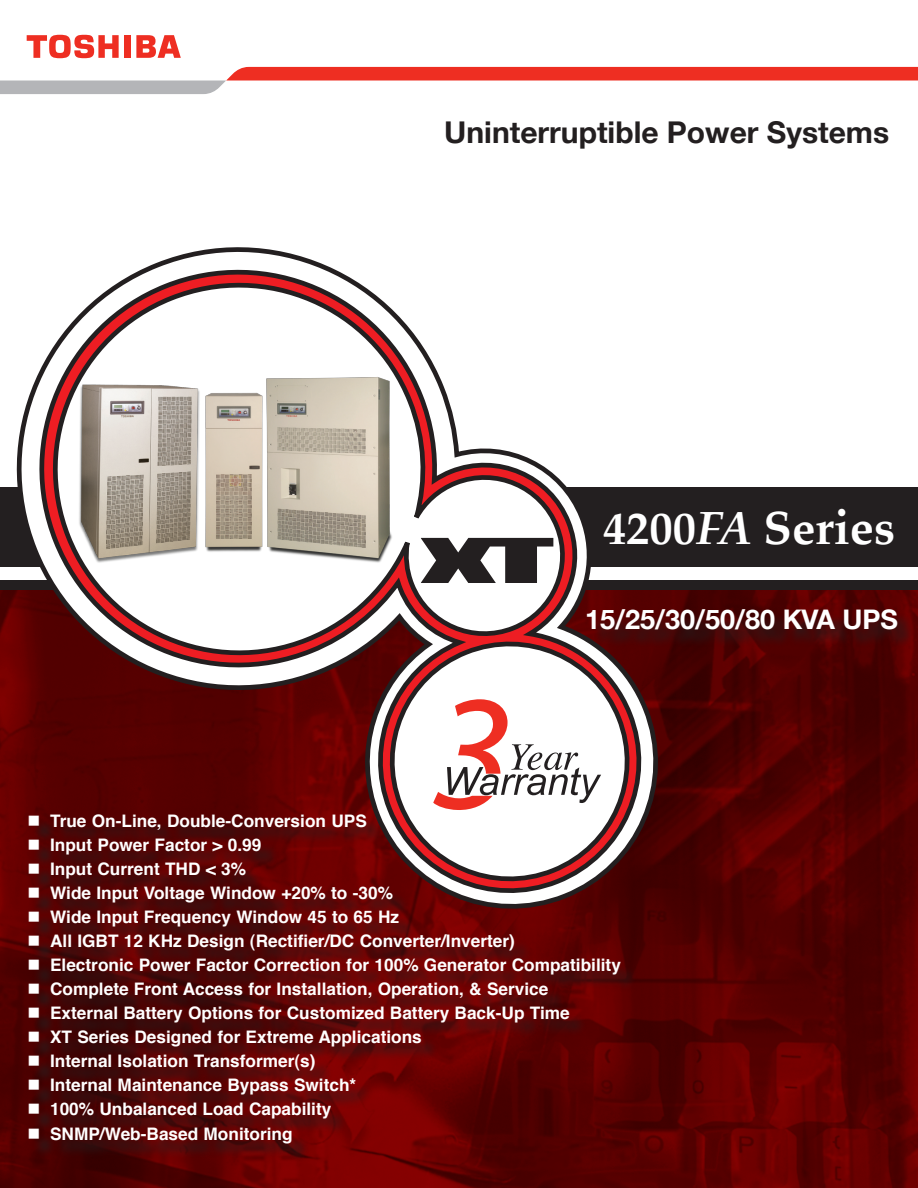
<style>
.page{position:relative;width:918px;height:1188px;background:#fff}
.page>*{position:absolute;margin:0;border:0;box-sizing:border-box;transform-origin:0 0}
.t1{font:700 46.5px "Palatino";color:#fff}
.t2{font:700 30px "Helvetica Neue";color:#231f20}
.t3{font:700 27px "Helvetica Neue";color:#fff}
.t4{font:700 17.25px "Helvetica";color:#fff}
.s1{font-style:italic}
.s2{font-size:48px}
</style>
<div class="page">
<img style="left:0;top:590px;width:918px;height:598px">
<div style="left:0;top:580px;width:918px;height:10px;background:#231f20"></div>
<div style="left:0;top:487px;width:918px;height:80px;background:#231f20"></div>
<div style="left:124px;top:35px;width:7px;height:23px;background:#ee2e22"></div>
<svg style="left:136px;top:35px;width:45px;height:23px"></svg>
<svg style="left:27px;top:35px;width:92px;height:24px"></svg>
<svg style="left:0;top:67px;width:918px;height:27px"></svg>
<div style="left:31px;top:817px;width:607px;height:345px;background:#231f20;opacity:.75"></div>
<div style="left:589px;top:612px;width:326px;height:36px;background:#231f20;opacity:.75"></div>
<svg style="left:0;top:590px;width:675px;height:335px;background:#5d0101"></svg>
<svg style="left:16px;top:247px;width:640px;height:661px"></svg>
<svg style="left:370px;top:622px;width:273px;height:279px"></svg>
<svg style="left:31px;top:261px;width:542px;height:416px"></svg>
<img style="left:48px;top:364px;width:189px;height:218px">
<svg style="left:433px;top:699px;width:168px;height:111px"></svg>
<svg style="left:421px;top:538px;width:133px;height:45px"></svg>
<img style="left:190px;top:377px;width:99px;height:194px">
<img style="left:262px;top:373px;width:136px;height:195px">
<svg style="left:40px;top:827px;width:18px;height:1px"></svg>
<svg style="left:40px;top:851px;width:18px;height:1px"></svg>
<svg style="left:40px;top:875px;width:18px;height:1px"></svg>
<svg style="left:40px;top:899px;width:18px;height:1px"></svg>
<svg style="left:40px;top:923px;width:18px;height:1px"></svg>
<svg style="left:40px;top:947px;width:18px;height:1px"></svg>
<svg style="left:40px;top:971px;width:18px;height:1px"></svg>
<svg style="left:40px;top:995px;width:18px;height:1px"></svg>
<svg style="left:40px;top:1019px;width:18px;height:1px"></svg>
<svg style="left:40px;top:1043px;width:18px;height:1px"></svg>
<svg style="left:40px;top:1067px;width:18px;height:1px"></svg>
<svg style="left:40px;top:1091px;width:18px;height:1px"></svg>
<svg style="left:40px;top:1115px;width:18px;height:1px"></svg>
<svg style="left:40px;top:1140px;width:18px;height:1px"></svg>
<h2 class="t2" style="left:444px;top:114px;width:446px">Uninterruptible Power Systems</h2>
<h1 class="t1" style="left:603px;top:489px;width:294px">4200<span class="s1">FA</span> Se<span class="s2">ries</span></h1>
<h3 class="t3" style="left:585px;top:603px;width:314px">15/25/30/50/80 KVA UPS</h3>
<p class="t4" style="left:28px;top:807px;width:341px">■ True On-Line, Double-Conversion UPS</p>
<p class="t4" style="left:28px;top:831px;width:235px">■ Input Power Factor &gt; 0.99</p>
<p class="t4" style="left:28px;top:855px;width:220px">■ Input Current THD &lt; 3%</p>
<p class="t4" style="left:28px;top:879px;width:367px">■ Wide Input Voltage Window +20% to -30%</p>
<p class="t4" style="left:28px;top:903px;width:373px">■ Wide Input Frequency Window 45 to 65 Hz</p>
<p class="t4" style="left:28px;top:927px;width:489px">■ All IGBT 12 KHz Design (Rectifier/DC Converter/Inverter)</p>
<p class="t4" style="left:28px;top:951px;width:595px">■ Electronic Power Factor Correction for 100% Generator Compatibility</p>
<p class="t4" style="left:28px;top:975px;width:522px">■ Complete Front Access for Installation, Operation, &amp; Service</p>
<p class="t4" style="left:28px;top:999px;width:544px">■ External Battery Options for Customized Battery Back-Up Time</p>
<p class="t4" style="left:28px;top:1023px;width:396px">■ XT Series Designed for Extreme Applications</p>
<p class="t4" style="left:28px;top:1047px;width:289px">■ Internal Isolation Transformer(s)</p>
<p class="t4" style="left:28px;top:1071px;width:330px">■ Internal Maintenance Bypass Switch*</p>
<p class="t4" style="left:28px;top:1095px;width:305px">■ 100% Unbalanced Load Capability</p>
<p class="t4" style="left:28px;top:1120px;width:267px">■ SNMP/Web-Based Monitoring</p>
</div>
